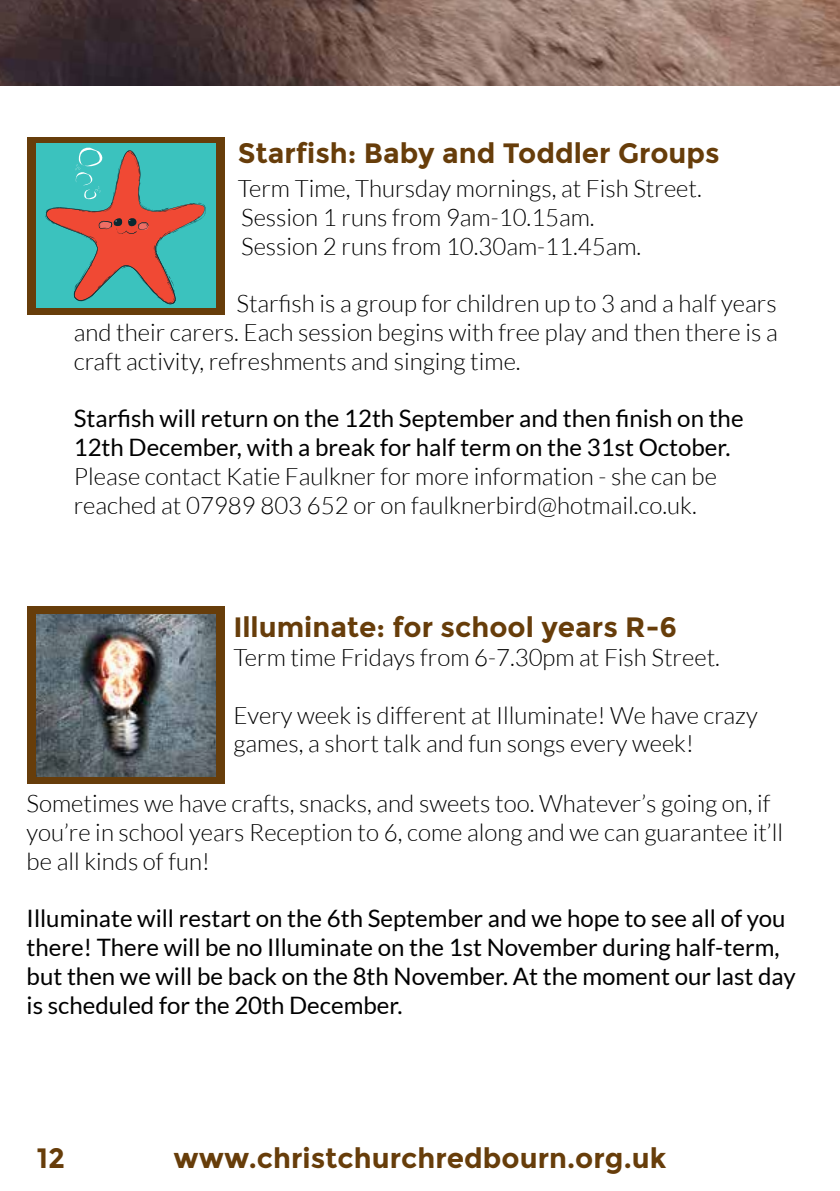
<style>
.page{position:relative;width:840px;height:1191px;background:#fff}
.page>*{position:absolute;margin:0;border:0;box-sizing:border-box;transform-origin:0 0}
.t1{font:700 28px "Montserrat";color:#673d0a}
.t2{font:300 24px/28.8px "Lato";color:#000}
.t3{font:24px/28.8px "Lato";color:#000}
</style>
<div class="page">
<img style="left:0;top:0;width:839px;height:85px">
<div style="left:27px;top:137px;width:197px;height:177px;background:#673d0a"></div>
<div style="left:27px;top:607px;width:197px;height:177px;background:#673d0a"></div>
<img style="left:37px;top:614px;width:178px;height:162px">
<div style="left:36px;top:144px;width:179px;height:164px;background:#3bc2be"></div>
<svg style="left:45px;top:147px;width:160px;height:158px"></svg>
<p class="t1" style="left:238px;top:137px;width:483px">Starfish: Baby and Toddler Groups</p>
<p class="t2" style="left:237px;top:174px;width:465px">Term Time, Thursday mornings, at Fish Street.<br>Session 1 runs from 9am-10.15am.<br>Session 2 runs from 10.30am-11.45am.</p>
<p class="t2" style="left:74px;top:289px;width:705px;text-align:justify;text-indent:163px">Starfish is a group for children up to 3 and a half years and their carers. Each session begins with free play and then there is a craft activity, refreshments and singing time.</p>
<p class="t3" style="left:74px;top:404px;width:671px">Starfish will return on the 12th September and then finish on the<br>12th December, with a break for half term on the 31st October.</p>
<p class="t2" style="left:74px;top:462px;width:644px">Please contact Katie Faulkner for more information - she can be reached at 07989 803 652 or on faulknerbird@hotmail.co.uk.</p>
<p class="t1" style="left:233px;top:610px;width:445px">Illuminate: for school years R-6</p>
<p class="t2" style="left:233px;top:643px;width:488px">Term time Fridays from 6-7.30pm at Fish Street.</p>
<p class="t2" style="left:233px;top:700px;width:525px">Every week is different at Illuminate! We have crazy games, a short talk and fun songs every week!</p>
<p class="t2" style="left:27px;top:789px;width:757px">Sometimes we have crafts, snacks, and sweets too. Whatever’s going on, if you’re in school years Reception to 6, come along and we can guarantee it’ll be all kinds of fun!</p>
<p class="t3" style="left:27px;top:904px;width:770px">Illuminate will restart on the 6th September and we hope to see all of you there! There will be no Illuminate on the 1st November during half-term, but then we will be back on the 8th November. At the moment our last day is scheduled for the 20th December.</p>
<p class="t1" style="left:37px;top:1142px;width:30px">12</p>
<p class="t1" style="left:173px;top:1142px;width:494px">www.christchurchredbourn.org.uk</p>
</div>
